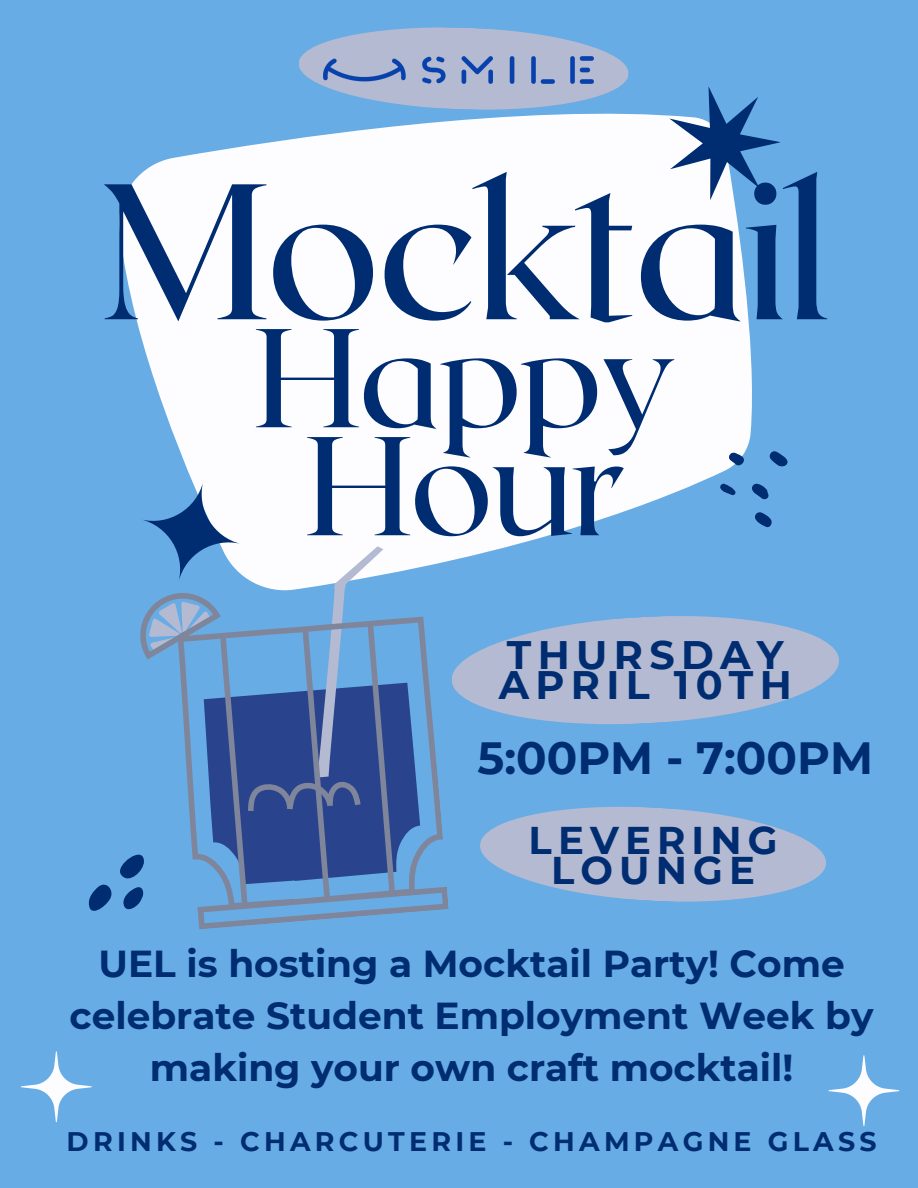
<style>
.page{position:relative;width:918px;height:1188px;background:#67ace5}
.page>*{position:absolute;margin:0;border:0;box-sizing:border-box;transform-origin:0 0}
.t1{font:192.75px "Roxborough CF";letter-spacing:-.02em;color:#002d72}
.t2{font:140.25px/108px "Roxborough CF";letter-spacing:-.02em;color:#002d72;text-align:center}
.t3{font:700 45px "Montserrat";color:#002d72}
.t4{font:700 39.75px/30.3px "Montserrat";letter-spacing:.16em;color:#002d72}
.t5{font:700 38.55px/29.2px "Montserrat";letter-spacing:.16em;color:#002d72;text-align:center}
.t6{font:700 37.5px/51.8px "Montserrat";color:#002d72;text-align:center}
.t7{font:700 26.85px "Montserrat";letter-spacing:.16em;color:#002d72}
</style>
<div class="page">
<svg style="left:119px;top:113px;width:633px;height:455px;background:#e8f1fb"></svg>
<svg style="left:452px;top:616px;width:387px;height:109px;fill:#b4bad1"></svg>
<svg style="left:480px;top:806px;width:346px;height:96px"></svg>
<svg style="left:189px;top:568px;width:260px;height:361px"></svg>
<svg style="left:299px;top:27px;width:330px;height:83px"></svg>
<svg style="left:653px;top:86px;width:127px;height:122px"></svg>
<svg style="left:129px;top:469px;width:272px;height:345px"></svg>
<svg style="left:89px;top:854px;width:55px;height:57px"></svg>
<svg style="left:769px;top:451px;width:19px;height:16px"></svg>
<svg style="left:752px;top:483px;width:17px;height:17px"></svg>
<svg style="left:755px;top:512px;width:17px;height:16px"></svg>
<svg style="left:728px;top:452px;width:18px;height:15px"></svg>
<svg style="left:719px;top:483px;width:17px;height:13px"></svg>
<img style="left:306px;top:39px;width:306px;height:63px">
<svg style="left:21px;top:1051px;width:71px;height:71px"></svg>
<svg style="left:829px;top:1055px;width:70px;height:71px"></svg>
<p class="t1" style="left:102px;top:127px;width:730px">Mocktail</p>
<p class="t2" style="left:254px;top:317px;width:425px">Happy<br>Hour</p>
<p class="t4" style="left:499px;top:640px;width:295px">THURSDAY<br>APRIL 10TH</p>
<p class="t3" style="left:478px;top:731px;width:397px">5:00PM - 7:00PM</p>
<p class="t5" style="left:529px;top:826px;width:251px">LEVERING<br>LOUNGE</p>
<p class="t6" style="left:70px;top:938px;width:805px">UEL is hosting a Mocktail Party! Come celebrate Student Employment Week by making your own craft mocktail!</p>
<h1 class="t7" style="left:67px;top:1125px;width:812px">DRINKS - CHARCUTERIE - CHAMPAGNE GLASS</h1>
</div>
